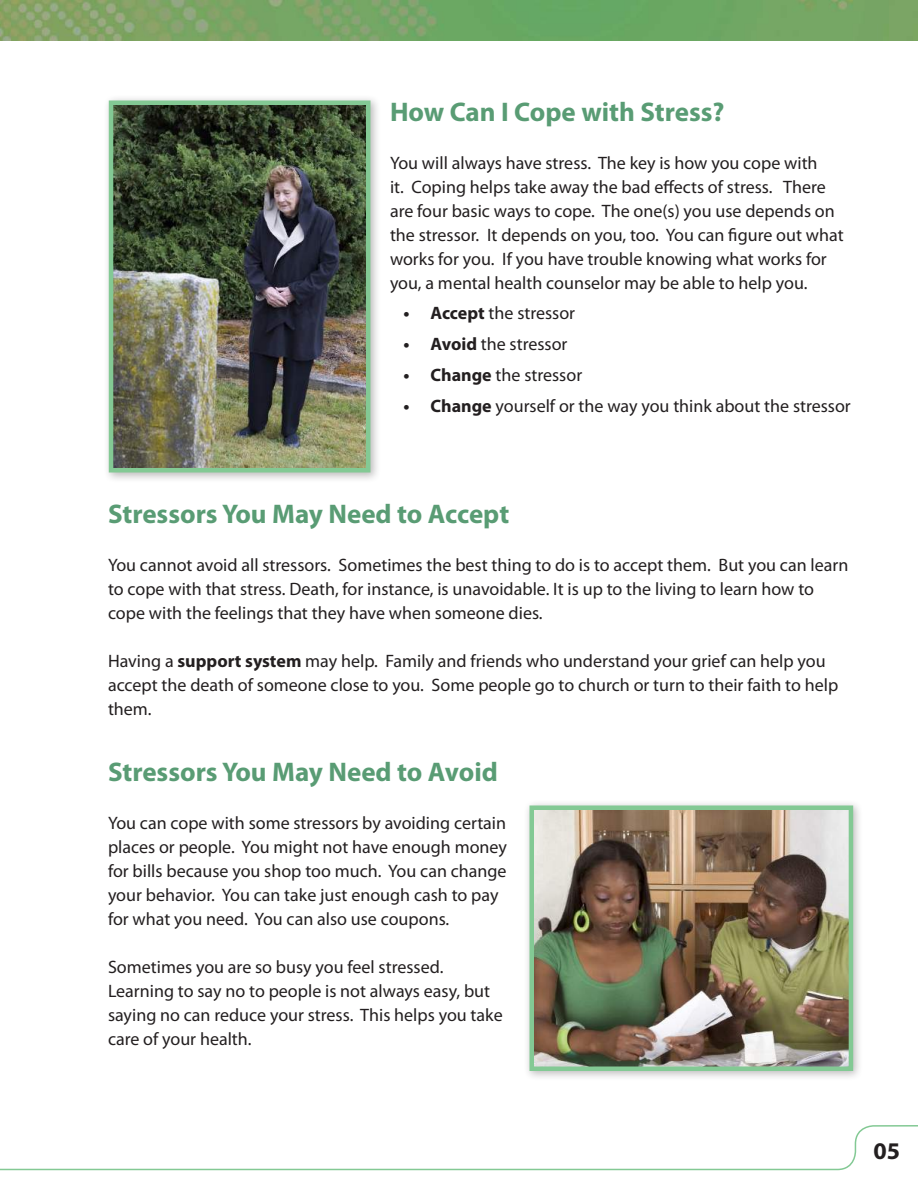
<style>
.page{position:relative;width:918px;height:1188px;background:#fff}
.page>*{position:absolute;margin:0;border:0;box-sizing:border-box;transform-origin:0 0}
.t1{font:700 27px "Myriad Pro";color:#599c74}
.t2{font:700 24px "Myriad Pro";color:#231f20}
.t3{font:18px/24px "Myriad Pro";color:#231f20}
.s1{font-weight:700}
</style>
<div class="page">
<svg style="left:0;top:1125px;width:918px;height:46px"></svg>
<img style="left:0;top:0;width:918px;height:40px">
<div style="left:103px;top:95px;width:278px;height:388px;background:#231f20;opacity:.3"></div>
<img style="left:114px;top:105px;width:251px;height:362px">
<div style="left:109px;top:100px;width:261px;height:372px;border:4px solid #83c994"></div>
<div style="left:524px;top:800px;width:340px;height:281px;background:#231f20;opacity:.3"></div>
<img style="left:535px;top:811px;width:313px;height:255px">
<div style="left:530px;top:806px;width:323px;height:265px;border:4px solid #83c994"></div>
<h1 class="t1" style="left:390px;top:94px;width:336px">How Can I Cope with Stress?</h1>
<p class="t3" style="left:390px;top:150px;width:455px">You will always have stress. The key is how you cope with<br>it. Coping helps take away the bad effects of stress. There are four basic ways to cope. The one(s) you use depends on the stressor. It depends on you, too. You can figure out what works for you. If you have trouble knowing what works for you, a mental health counselor may be able to help you.</p>
<p class="t3" style="left:404px;top:301px;width:173px"><span class="s1">• Accept</span> the stressor</p>
<p class="t3" style="left:404px;top:332px;width:165px"><span class="s1">• Avoid</span> the stressor</p>
<p class="t3" style="left:404px;top:363px;width:180px"><span class="s1">• Change</span> the stressor</p>
<p class="t3" style="left:404px;top:393px;width:449px"><span class="s1">• Change</span> yourself or the way you think about the stressor</p>
<h1 class="t1" style="left:108px;top:496px;width:403px">Stressors You May Need to Accept</h1>
<p class="t3" style="left:108px;top:552px;width:742px">You cannot avoid all stressors. Sometimes the best thing to do is to accept them. But you can learn to cope with that stress. Death, for instance, is unavoidable. It is up to the living to learn how to cope with the feelings that they have when someone dies.</p>
<p class="t3" style="left:108px;top:648px;width:732px">Having a <span class="s1">support system</span> may help. Family and friends who understand your grief can help you accept the death of someone close to you. Some people go to church or turn to their faith to help them.</p>
<h1 class="t1" style="left:108px;top:754px;width:391px">Stressors You May Need to Avoid</h1>
<p class="t3" style="left:108px;top:810px;width:401px">You can cope with some stressors by avoiding certain places or people. You might not have enough money for bills because you shop too much. You can change your behavior. You can take just enough cash to pay for what you need. You can also use coupons.</p>
<p class="t3" style="left:108px;top:954px;width:396px">Sometimes you are so busy you feel stressed.<br>Learning to say no to people is not always easy, but saying no can reduce your stress. This helps you take care of your health.</p>
<h2 class="t2" style="left:873px;top:1135px;width:28px">05</h2>
</div>
